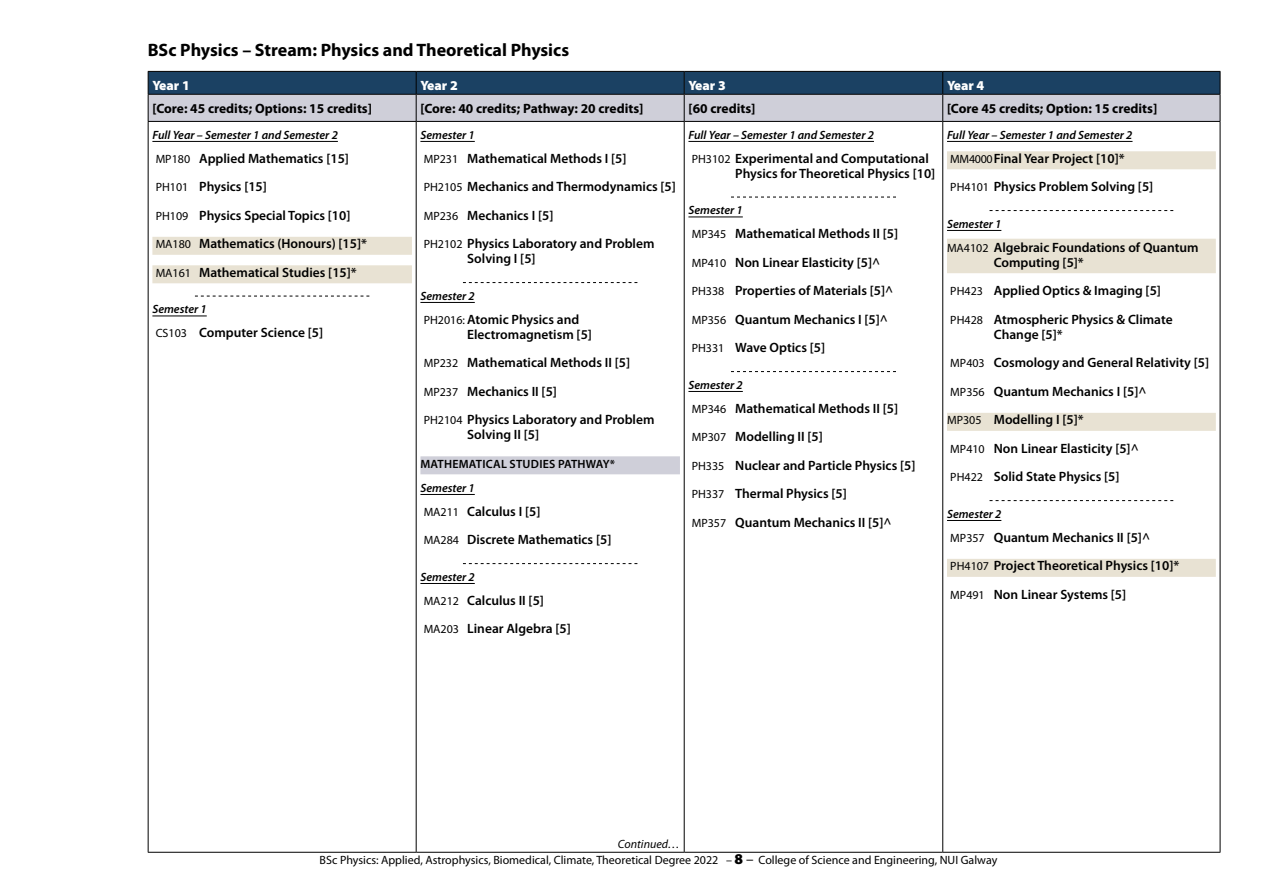
<style>
.page{position:relative;width:1263px;height:893px;background:#fff}
.page>*{position:absolute;margin:0;border:0;box-sizing:border-box;transform-origin:0 0}
.t1{font:700 18px "Myriad Pro";color:#000}
.t2{font:600 13.5px/28.5px "Myriad Pro";color:#000}
.t3{font:700 13.5px "Myriad Pro";color:#000}
.t4{font:900 13.5px "Myriad Pro";color:#fff}
.t5{font:italic 600 12px "Myriad Pro";color:#000}
.t6{font:12px "Myriad Pro";color:#000}
.t7{font:600 12px "Myriad Pro";letter-spacing:.02em;color:#000}
.t8{font:italic 12px "Myriad Pro";color:#000}
.s1{font-weight:400;font-size:12px}
.s2{font-weight:900;font-size:15px}
.s3{font-size:15px}
</style>
<div class="page">
<svg style="left:148px;top:71px;width:1073px;height:50px;background:#77889c"></svg>
<hr style="left:148px;top:121px;width:268px;height:1px;background:#000">
<hr style="left:148px;top:122px;width:1px;height:730px;background:#000">
<hr style="left:416px;top:121px;width:268px;height:1px;background:#000">
<hr style="left:416px;top:122px;width:1px;height:730px;background:#000">
<hr style="left:684px;top:121px;width:259px;height:1px;background:#000">
<hr style="left:684px;top:122px;width:1px;height:730px;background:#000">
<hr style="left:943px;top:121px;width:277px;height:1px;background:#000">
<hr style="left:942px;top:122px;width:1px;height:730px;background:#000">
<hr style="left:1220px;top:122px;width:1px;height:730px;background:#000">
<hr style="left:148px;top:852px;width:268px;height:1px;background:#000">
<hr style="left:416px;top:852px;width:268px;height:1px;background:#000">
<hr style="left:684px;top:852px;width:259px;height:1px;background:#000">
<hr style="left:943px;top:852px;width:277px;height:1px;background:#000">
<hr style="left:152px;top:141px;width:186px;height:1px;background:#000">
<div style="left:152px;top:237px;width:260px;height:18px;background:#e8e2d3"></div>
<div style="left:152px;top:265px;width:260px;height:18px;background:#e8e2d3"></div>
<svg style="left:195px;top:296px;width:174px;height:1px"></svg>
<hr style="left:152px;top:316px;width:55px;height:1px;background:#000">
<hr style="left:420px;top:141px;width:55px;height:1px;background:#000">
<svg style="left:463px;top:282px;width:174px;height:1px"></svg>
<hr style="left:420px;top:302px;width:55px;height:1px;background:#000">
<div style="left:420px;top:456px;width:260px;height:18px;background:#cfcfd9"></div>
<hr style="left:420px;top:494px;width:55px;height:1px;background:#000">
<svg style="left:463px;top:563px;width:174px;height:1px"></svg>
<hr style="left:420px;top:583px;width:55px;height:1px;background:#000">
<hr style="left:688px;top:141px;width:186px;height:1px;background:#000">
<svg style="left:731px;top:197px;width:165px;height:1px"></svg>
<hr style="left:688px;top:217px;width:55px;height:1px;background:#000">
<svg style="left:731px;top:371px;width:165px;height:1px"></svg>
<hr style="left:688px;top:391px;width:55px;height:1px;background:#000">
<hr style="left:947px;top:141px;width:185px;height:1px;background:#000">
<div style="left:947px;top:151px;width:269px;height:18px;background:#e8e2d3"></div>
<svg style="left:989px;top:210px;width:184px;height:1px"></svg>
<hr style="left:947px;top:230px;width:54px;height:1px;background:#000">
<div style="left:947px;top:239px;width:269px;height:34px;background:#e8e2d3"></div>
<div style="left:947px;top:413px;width:269px;height:18px;background:#e8e2d3"></div>
<svg style="left:989px;top:500px;width:184px;height:1px"></svg>
<hr style="left:947px;top:520px;width:54px;height:1px;background:#000">
<div style="left:947px;top:559px;width:269px;height:18px;background:#e8e2d3"></div>
<h1 class="t1" style="left:148px;top:38px;width:423px">BSc Physics – Stream: Physics and Theoretical Physics</h1>
<p class="t4" style="left:152px;top:78px;width:39px">Year 1</p>
<p class="t4" style="left:420px;top:78px;width:39px">Year 2</p>
<p class="t4" style="left:688px;top:78px;width:39px">Year 3</p>
<p class="t4" style="left:947px;top:78px;width:39px">Year 4</p>
<p class="t3" style="left:152px;top:100px;width:221px">[Core: 45 credits; Options: 15 credits]</p>
<p class="t3" style="left:420px;top:100px;width:225px">[Core: 40 credits; Pathway: 20 credits]</p>
<p class="t3" style="left:688px;top:100px;width:68px">[60 credits]</p>
<p class="t3" style="left:947px;top:100px;width:212px">[Core 45 credits; Option: 15 credits]</p>
<p class="t5" style="left:152px;top:127px;width:187px">Full Year – Semester 1 and Semester 2</p>
<p class="t2" style="left:156px;top:144px;width:213px"><span class="s1">MP180</span> Applied Mathematics [15]<br><span class="s1">PH101</span> Physics [15]<br><span class="s1">PH109</span> Physics Special Topics [10]<br><span class="s1">MA180</span> Mathematics (Honours) [15]*<br><span class="s1">MA161</span> Mathematical Studies [15]*</p>
<p class="t5" style="left:152px;top:302px;width:56px">Semester 1</p>
<p class="t2" style="left:156px;top:318px;width:169px"><span class="s1">CS103</span> Computer Science [5]</p>
<p class="t5" style="left:688px;top:127px;width:187px">Full Year – Semester 1 and Semester 2</p>
<p class="t2" style="left:735px;top:151px;width:202px;line-height:15px;text-indent:-43px"><span class="s1">PH3102</span> Experimental and Computational<br>Physics for Theoretical Physics [10]</p>
<p class="t5" style="left:688px;top:203px;width:56px">Semester 1</p>
<p class="t2" style="left:692px;top:219px;width:208px"><span class="s1">MP345</span> Mathematical Methods II [5]<br><span class="s1">MP410</span> Non Linear Elasticity [5]^<br><span class="s1">PH338</span> Properties of Materials [5]^<br><span class="s1">MP356</span> Quantum Mechanics I [5]^<br><span class="s1">PH331</span> Wave Optics [5]</p>
<p class="t5" style="left:688px;top:377px;width:56px">Semester 2</p>
<p class="t2" style="left:692px;top:394px;width:225px"><span class="s1">MP346</span> Mathematical Methods II [5]<br><span class="s1">MP307</span> Modelling II [5]<br><span class="s1">PH335</span> Nuclear and Particle Physics [5]<br><span class="s1">PH337</span> Thermal Physics [5]<br><span class="s1">MP357</span> Quantum Mechanics II [5]^</p>
<p class="t5" style="left:947px;top:127px;width:187px">Full Year – Semester 1 and Semester 2</p>
<p class="t2" style="left:950px;top:144px;width:205px"><span class="s1">MM4000</span>Final Year Project [10]*<br><span class="s1">PH4101</span> Physics Problem Solving [5]</p>
<p class="t5" style="left:947px;top:216px;width:56px">Semester 1</p>
<p class="t2" style="left:994px;top:240px;width:206px;line-height:15px;text-indent:-47px"><span class="s1">MA4102</span> Algebraic Foundations of Quantum<br>Computing [5]*</p>
<p class="t2" style="left:950px;top:276px;width:224px"><span class="s1">PH423</span> Applied Optics &amp; Imaging [5]<br><span class="s1">PH428</span> Atmospheric Physics &amp; Climate</p>
<p class="t2" style="left:947px;top:320px;width:264px;text-indent:47px">Change [5]*<br><span class="s1">MP403</span> Cosmology and General Relativity [5]<br><span class="s1">MP356</span> Quantum Mechanics I [5]^<br><span class="s1">MP305</span> Modelling I [5]*<br><span class="s1">MP410</span> Non Linear Elasticity [5]^<br><span class="s1">PH422</span> Solid State Physics [5]</p>
<p class="t5" style="left:947px;top:506px;width:56px">Semester 2</p>
<p class="t2" style="left:950px;top:523px;width:231px"><span class="s1">MP357</span> Quantum Mechanics II [5]^<br><span class="s1">PH4107</span> Project Theoretical Physics [10]*<br><span class="s1">MP491</span> Non Linear Systems [5]</p>
<p class="t5" style="left:420px;top:127px;width:56px">Semester 1</p>
<p class="t2" style="left:424px;top:144px;width:254px"><span class="s1">MP231</span> Mathematical Methods I [5]<br><span class="s1">PH2105</span> Mechanics and Thermodynamics [5] <span class="s1">MP236</span> Mechanics I [5]<br><span class="s1">PH2102</span> Physics Laboratory and Problem</p>
<p class="t2" style="left:467px;top:244px;width:70px">Solving I [5]</p>
<p class="t5" style="left:420px;top:288px;width:56px">Semester 2</p>
<p class="t2" style="left:467px;top:312px;width:126px;line-height:15px;text-indent:-43px"><span class="s1">PH2016:</span> Atomic Physics and<br>Electromagnetism [5]</p>
<p class="t2" style="left:424px;top:348px;width:232px"><span class="s1">MP232</span> Mathematical Methods II [5]<br><span class="s1">MP237</span> Mechanics II [5]<br><span class="s1">PH2104</span> Physics Laboratory and Problem</p>
<p class="t2" style="left:467px;top:420px;width:74px">Solving II [5]</p>
<p class="t7" style="left:421px;top:456px;width:196px">MATHEMATICAL STUDIES PATHWAY*</p>
<p class="t5" style="left:420px;top:480px;width:56px">Semester 1</p>
<p class="t2" style="left:424px;top:497px;width:189px"><span class="s1">MA211</span> Calculus I [5]<br><span class="s1">MA284</span> Discrete Mathematics [5]</p>
<p class="t5" style="left:420px;top:569px;width:56px">Semester 2</p>
<p class="t2" style="left:424px;top:586px;width:149px"><span class="s1">MA212</span> Calculus II [5]<br><span class="s1">MA203</span> Linear Algebra [5]</p>
<p class="t8" style="left:618px;top:836px;width:63px">Continued…</p>
<p class="t6" style="left:320px;top:853px;width:679px">BSc Physics: Applied, Astrophysics, Biomedical, Climate, Theoretical Degree 2022 – <span class="s2">8</span> <span class="s3">–</span> College of Science and Engineering, NUI Galway</p>
</div>
